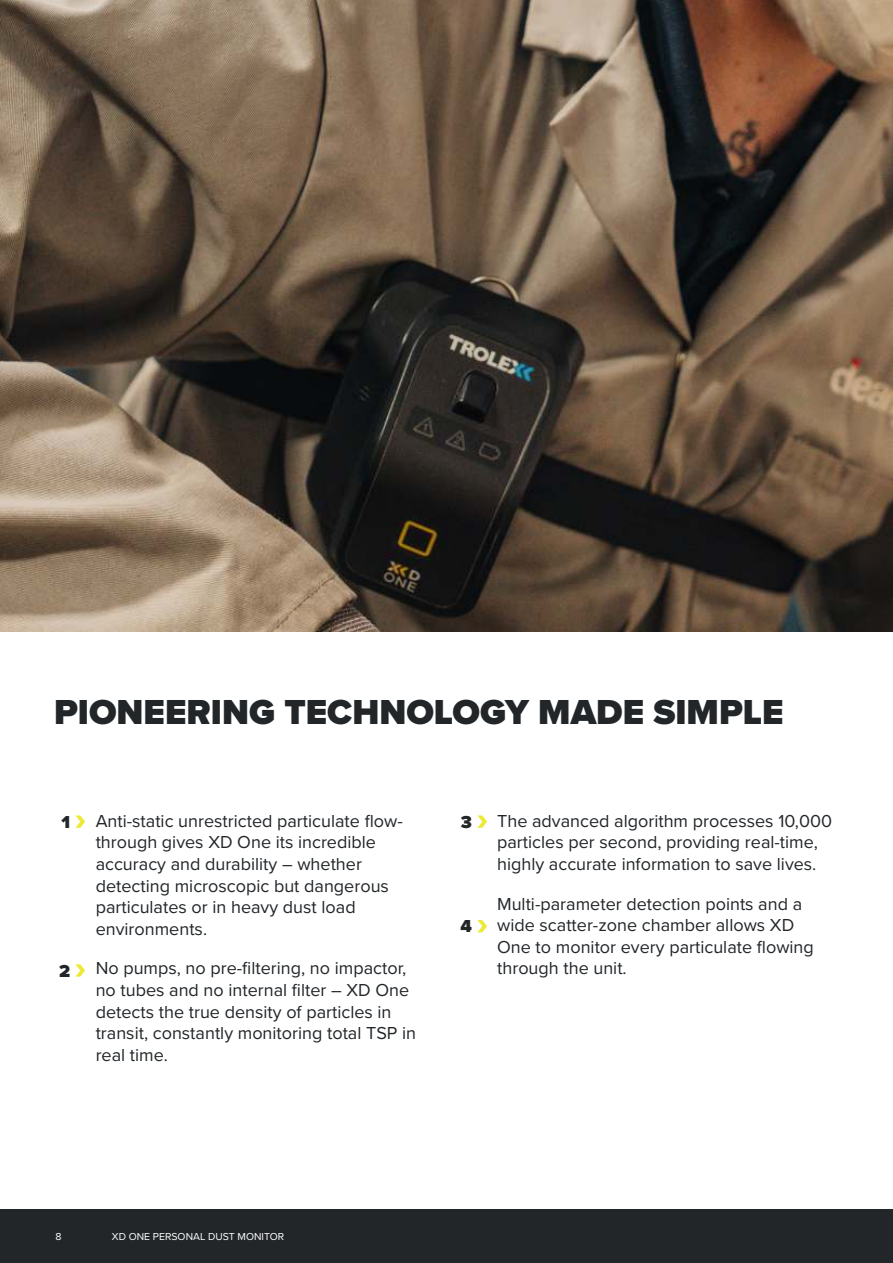
<style>
.page{position:relative;width:893px;height:1263px;background:#fff}
.page>*{position:absolute;margin:0;border:0;box-sizing:border-box;transform-origin:0 0}
.t1{font:900 36px "Proxima Nova";color:#222629}
.t2{font:18px/21.6px "Proxima Nova";color:#222629}
.t3{font:900 18px "Proxima Nova";color:#222629}
.t4{font:10.5px "Proxima Nova";color:#fff}
</style>
<div class="page">
<svg style="left:75px;top:815px;width:10px;height:13px"></svg>
<svg style="left:477px;top:815px;width:10px;height:13px"></svg>
<svg style="left:75px;top:964px;width:10px;height:13px"></svg>
<svg style="left:477px;top:920px;width:10px;height:12px"></svg>
<img style="left:0;top:0;width:893px;height:631px">
<div style="left:0;top:1210px;width:893px;height:53px;background:#222629"></div>
<h1 class="t1" style="left:54px;top:697px;width:731px">PIONEERING TECHNOLOGY MADE SIMPLE</h1>
<p class="t2" style="left:96px;top:810px;width:309px">Anti-static unrestricted particulate flow&shy;through gives XD One its incredible accuracy and durability – whether detecting microscopic but dangerous particulates or in heavy dust load environments.</p>
<p class="t2" style="left:96px;top:958px;width:322px">No pumps, no pre-filtering, no impactor, no tubes and no internal filter – XD One detects the true density of particles in transit, constantly monitoring total TSP in real time.</p>
<p class="t2" style="left:497px;top:810px;width:336px">The advanced algorithm processes 10,000 particles per second, providing real-time, highly accurate information to save lives.</p>
<p class="t2" style="left:497px;top:893px;width:318px">Multi-parameter detection points and a wide scatter-zone chamber allows XD<br>One to monitor every particulate flowing</p>
<p class="t3" style="left:61px;top:814px;width:10px">1</p>
<p class="t3" style="left:461px;top:814px;width:13px">3</p>
<p class="t3" style="left:461px;top:919px;width:13px">4</p>
<p class="t3" style="left:59px;top:963px;width:13px">2</p>
<p class="t2" style="left:497px;top:958px;width:131px">through the unit.</p>
<p class="t4" style="left:56px;top:1231px;width:8px">8</p>
<p class="t4" style="left:112px;top:1231px;width:174px">XD ONE PERSONAL DUST MONITOR</p>
</div>
